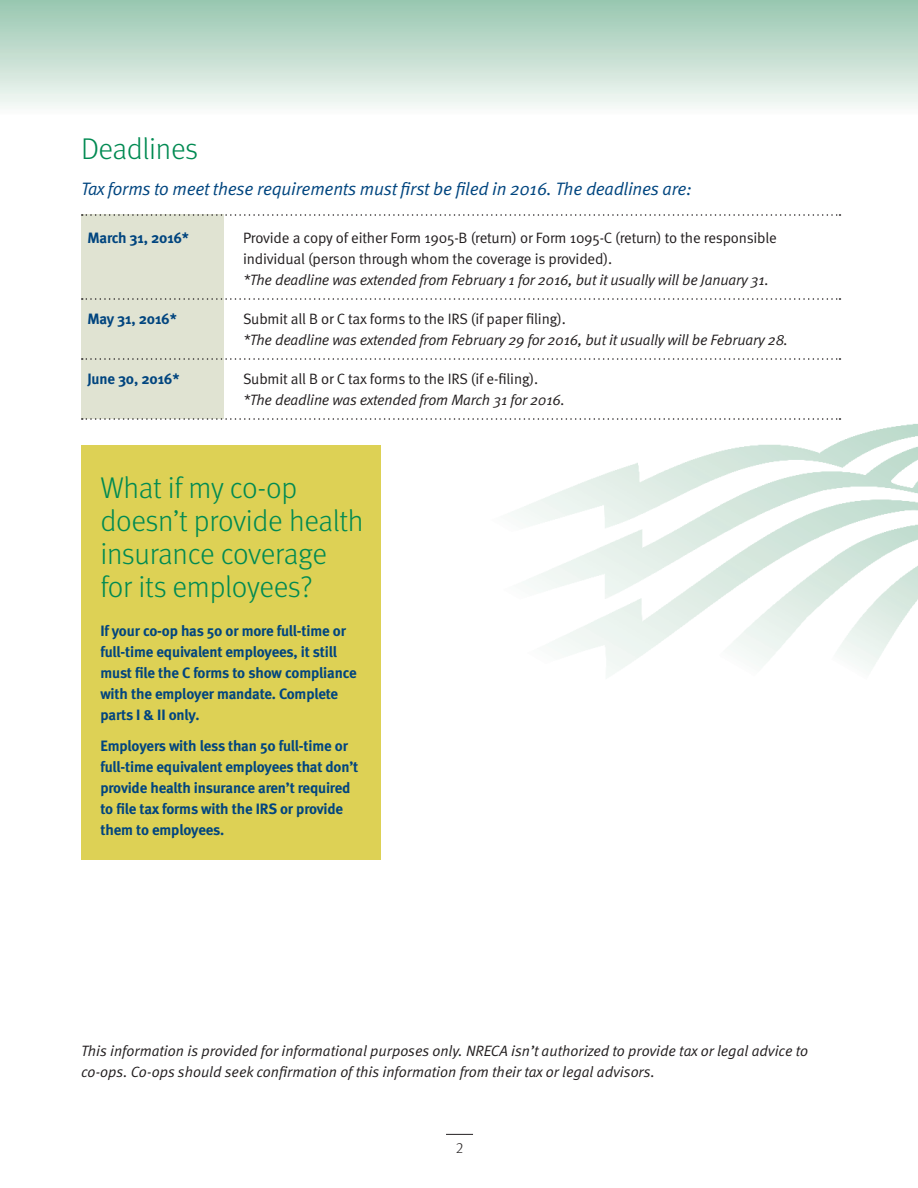
<style>
.page{position:relative;width:918px;height:1188px;background:#fff}
.page>*{position:absolute;margin:0;border:0;box-sizing:border-box;transform-origin:0 0}
.t1{font:300 30px/33px "Meta";letter-spacing:-.01em;color:#008a52}
.t2{font:italic 18px "Meta Normal";letter-spacing:-.01em;color:#01457f}
.body_text{font:700 15px/21px "Meta";letter-spacing:-.01em;color:#01457f}
.body_text-2{font:italic 15px/21px "Meta Normal";color:#231f20}
.body_text-3{font:15px/21px "Meta Normal";letter-spacing:-.01em;color:#231f20}
.t3{font:15px "Meta Light LF";color:#231f20}
.s1{font-style:italic}
.s2{font-style:normal}
</style>
<div class="page">
<div style="left:81px;top:446px;width:299px;height:414px;background:#ddd155"></div>
<div style="left:81px;top:215px;width:143px;height:204px;background:#e0e3d2"></div>
<img style="left:516px;top:424px;width:402px;height:250px">
<svg style="left:446px;top:1134px;width:27px;height:1px"></svg>
<svg style="left:82px;top:214px;width:758px;height:2px"></svg>
<svg style="left:82px;top:298px;width:758px;height:2px"></svg>
<svg style="left:82px;top:358px;width:758px;height:2px"></svg>
<svg style="left:82px;top:418px;width:758px;height:2px"></svg>
<p class="t1" style="left:81px;top:132px;width:119px">Deadlines</p>
<p class="t2" style="left:81px;top:178px;width:612px">Tax forms to meet these requirements must first be filed in 2016. The deadlines are:</p>
<p class="body_text" style="left:87px;top:227px;width:103px">March 31, 2016*</p>
<p class="body_text-3" style="left:243px;top:227px;width:535px">Provide a copy of either Form 1905-B (return) or Form 1095-C (return) to the responsible individual (person through whom the coverage is provided).<br><span class="s1">*The deadline was extended from February 1 for 2016, but it usually will be January 31.</span></p>
<p class="body_text" style="left:87px;top:308px;width:91px">May 31, 2016*</p>
<p class="body_text-2" style="left:243px;top:308px;width:547px"><span class="s2">Submit all B or C tax forms to the IRS (if paper filing).<br></span>*The deadline was extended from February 29 for 2016, but it usually will be February 28.</p>
<p class="body_text" style="left:87px;top:368px;width:94px">June 30, 2016*</p>
<p class="body_text-3" style="left:243px;top:368px;width:323px">Submit all B or C tax forms to the IRS (if e-filing). <span class="s1">*The deadline was extended from March 31 for 2016.</span></p>
<p class="t1" style="left:100px;top:471px;width:265px">What if my co-op doesn’t provide health insurance coverage for its employees?</p>
<p class="body_text" style="left:100px;top:620px;width:258px">If your co-op has 50 or more full-time or full-time equivalent employees, it still must file the C forms to show compliance with the employer mandate. Complete parts I &amp; II only.</p>
<p class="body_text" style="left:100px;top:735px;width:259px">Employers with less than 50 full-time or full-time equivalent employees that don’t provide health insurance aren’t required to file tax forms with the IRS or provide them to employees.</p>
<p class="body_text-2" style="left:81px;top:1040px;width:729px">This information is provided for informational purposes only. NRECA isn’t authorized to provide tax or legal advice to co-ops. Co-ops should seek confirmation of this information from their tax or legal advisors.</p>
<p class="t3" style="left:456px;top:1139px;width:9px">2</p>
</div>
